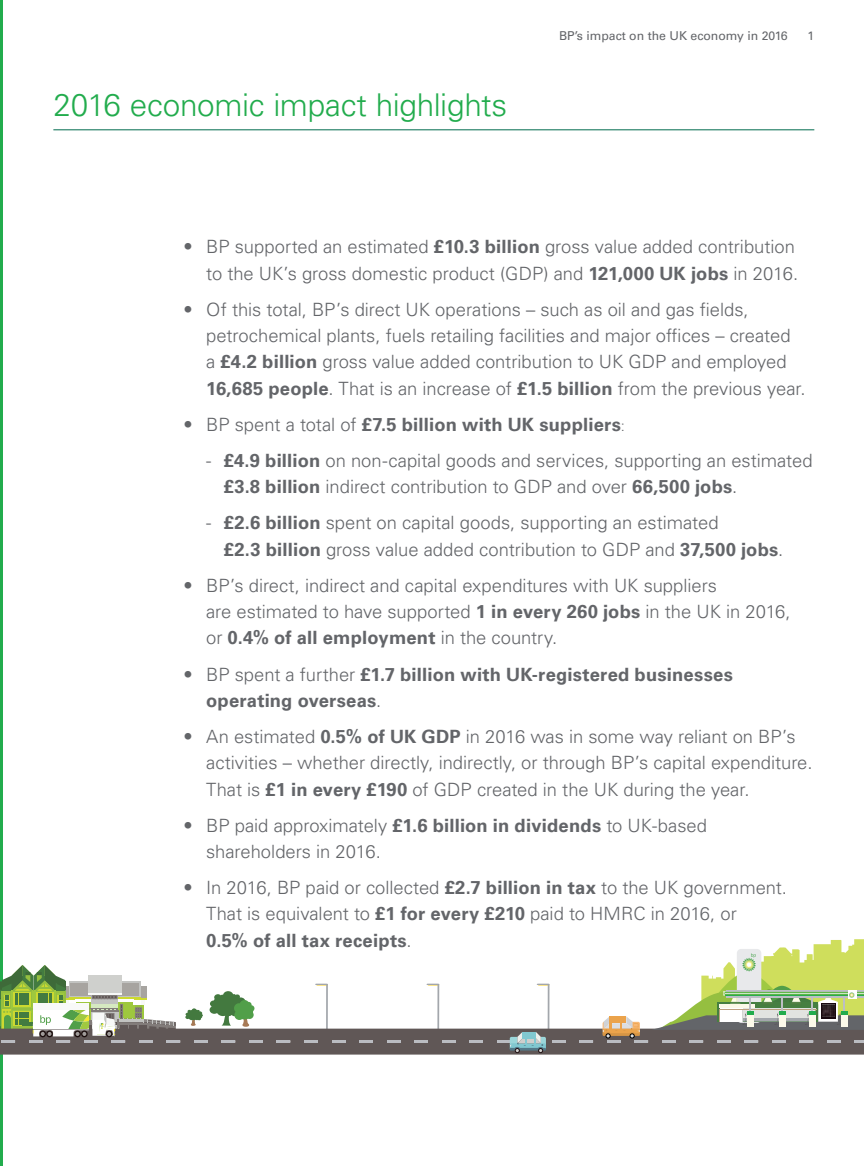
<style>
.page{position:relative;width:864px;height:1166px;background:#fff}
.page>*{position:absolute;margin:0;border:0;box-sizing:border-box;transform-origin:0 0}
.t1{font:300 31.5px "Universfor BP";letter-spacing:-.01em;color:#22ac4d}
.t2{font:300 18.38px/26.2px "Universfor BP";color:#636569}
.t3{font:700 18.38px/26.2px "Universfor BP";letter-spacing:.01em;color:#636569}
.t4{font:12.25px "Universfor BP";color:#636569}
.s1{font-weight:700}
.s2{font-weight:300}
.s3{font-weight:300;font-size:14.88px}
</style>
<div class="page">
<hr style="left:0;top:0;width:2px;height:1166px;background:#22ac4d">
<hr style="left:53px;top:129px;width:761px;height:1px;background:#006b4e">
<svg style="left:0;top:939px;width:863px;height:115px"></svg>
<h1 class="t1" style="left:53px;top:86px;width:455px">2016 economic impact highlights</h1>
<p class="t4" style="left:559px;top:28px;width:230px">BP’s impact on the UK economy in 2016</p>
<p class="t4" style="left:807px;top:28px;width:8px">1</p>
<p class="t2" style="left:183px;top:234px;width:616px;text-align:right">• BP supported an estimated <span class="s1">£10.3 billion</span> gross value added contribution to the UK’s gross domestic product (GDP) and <span class="s1">121,000 UK jobs</span> in 2016.</p>
<p class="t2" style="left:206px;top:296px;width:600px;text-indent:-23px">• Of this total, BP’s direct UK operations – such as oil and gas fields, petrochemical plants, fuels retailing facilities and major offices – created<br>a <span class="s1">£4.2 billion</span> gross value added contribution to UK GDP and employed <span class="s1">16,685 people</span>. That is an increase of <span class="s1">£1.5 billion</span> from the previous year.</p>
<p class="t3" style="left:183px;top:411px;width:443px"><span class="s2">• BP spent a total of</span> £7.5 billion with UK suppliers<span class="s3">:</span></p>
<p class="t2" style="left:223px;top:447px;width:590px;text-indent:-17px">- <span class="s1">£4.9 billion</span> on non-capital goods and services, supporting an estimated <span class="s1">£3.8 billion</span> indirect contribution to GDP and over <span class="s1">66,500 jobs</span>.</p>
<p class="t2" style="left:223px;top:510px;width:560px;text-indent:-17px">- <span class="s1">£2.6 billion</span> spent on capital goods, supporting an estimated<br><span class="s1">£2.3 billion</span> gross value added contribution to GDP and <span class="s1">37,500 jobs</span>.</p>
<p class="t2" style="left:206px;top:572px;width:586px;text-indent:-23px">• BP’s direct, indirect and capital expenditures with UK suppliers<br>are estimated to have supported <span class="s1">1 in every 260 jobs</span> in the UK in 2016, or <span class="s1">0.4% of all employment</span> in the country.</p>
<p class="t3" style="left:206px;top:661px;width:528px;text-indent:-23px"><span class="s2">• BP spent a further</span> £1.7 billion with UK-registered businesses operating overseas<span class="s2">.</span></p>
<p class="t2" style="left:206px;top:723px;width:607px;text-indent:-23px">• An estimated <span class="s1">0.5% of UK GDP</span> in 2016 was in some way reliant on BP’s activities – whether directly, indirectly, or through BP’s capital expenditure.<br>That is <span class="s1">£1 in every £190</span> of GDP created in the UK during the year.</p>
<p class="t2" style="left:206px;top:812px;width:502px;text-indent:-23px">• BP paid approximately <span class="s1">£1.6 billion in dividends</span> to UK-based shareholders in 2016.</p>
<p class="t2" style="left:206px;top:874px;width:582px;text-indent:-23px">• In 2016, BP paid or collected <span class="s1">£2.7 billion in tax</span> to the UK government.<br>That is equivalent to <span class="s1">£1 for every £210</span> paid to HMRC in 2016, or<br><span class="s1">0.5% of all tax receipts</span>.</p>
</div>
